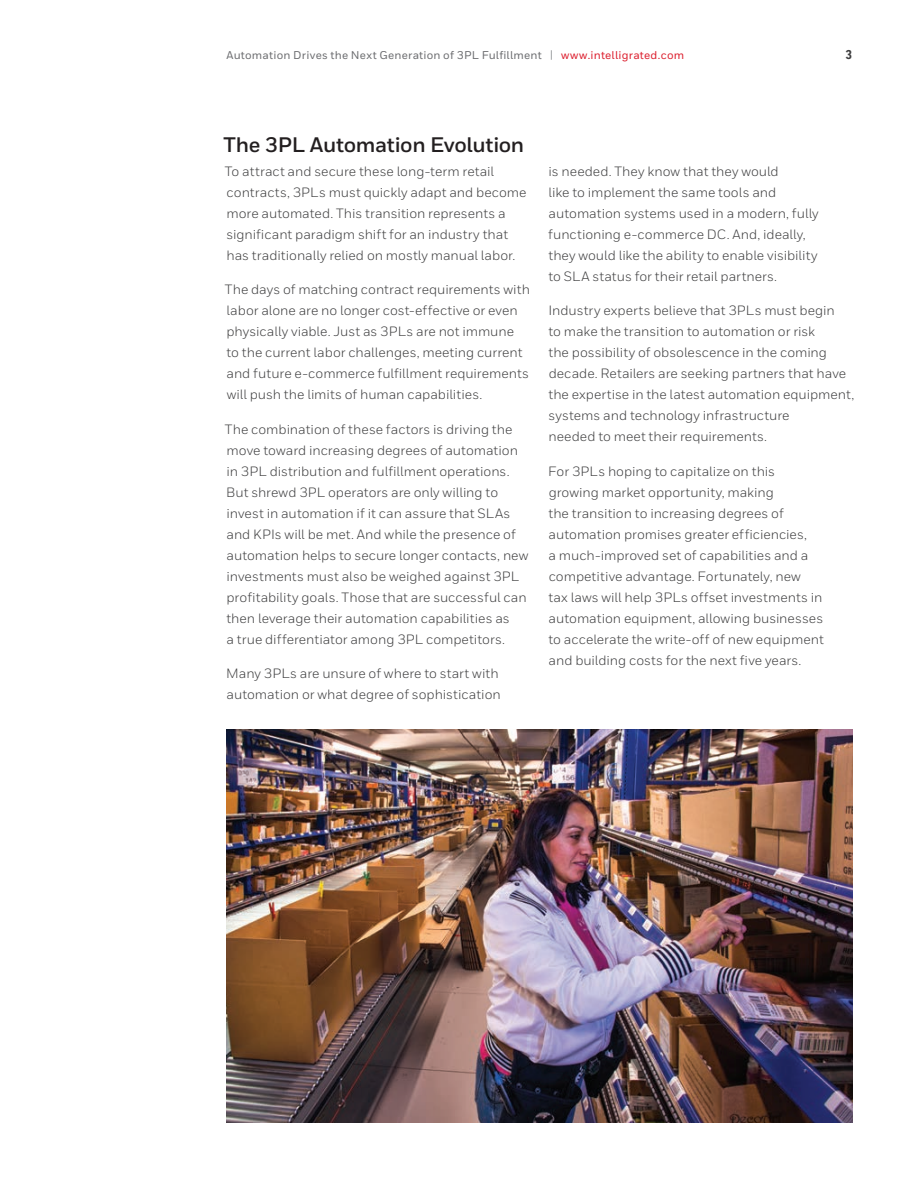
<style>
.page{position:relative;width:918px;height:1188px;background:#fff}
.page>*{position:absolute;margin:0;border:0;box-sizing:border-box;transform-origin:0 0}
.heading_2__14_16{font:700 21px "Honeywell Sans";letter-spacing:-.015em;color:#231f20}
.Body__9_14_pt{font:13.5px/21px "Honeywell Sans";color:#3e3e3f}
.MASTER__Header_Foote{font:800 12.75px "Honeywell Cond";color:#3e3e3f}
.MASTER__Header_Foote-2{font:500 11.25px "Honeywell Sans";letter-spacing:.02em;color:#6c6d70}
.s1{font-size:11.4px;color:#939598}
.s2{color:#dc1f2e}
</style>
<div class="page">
<img style="left:226px;top:729px;width:627px;height:394px">
<p class="MASTER__Header_Foote-2" style="left:226px;top:48px;width:459px">Automation Drives the Next Generation of 3PL Fulfillment <span class="s1">|</span> <span class="s2">www.intelligrated.com</span></p>
<p class="MASTER__Header_Foote" style="left:846px;top:46px;width:8px">3</p>
<p class="heading_2__14_16" style="left:223px;top:132px;width:302px">The 3PL Automation Evolution</p>
<p class="Body__9_14_pt" style="left:225px;top:160px;width:303px">To attract and secure these long-term retail contracts, 3PLs must quickly adapt and become more automated. This transition represents a significant paradigm shift for an industry that has traditionally relied on mostly manual labor.</p>
<p class="Body__9_14_pt" style="left:225px;top:279px;width:307px">The days of matching contract requirements with labor alone are no longer cost-effective or even physically viable. Just as 3PLs are not immune<br>to the current labor challenges, meeting current and future e-commerce fulfillment requirements will push the limits of human capabilities.</p>
<p class="Body__9_14_pt" style="left:225px;top:418px;width:305px">The combination of these factors is driving the move toward increasing degrees of automation in 3PL distribution and fulfillment operations.<br>But shrewd 3PL operators are only willing to invest in automation if it can assure that SLAs and KPIs will be met. And while the presence of automation helps to secure longer contacts, new investments must also be weighed against 3PL profitability goals. Those that are successful can then leverage their automation capabilities as<br>a true differentiator among 3PL competitors.</p>
<p class="Body__9_14_pt" style="left:226px;top:663px;width:276px">Many 3PLs are unsure of where to start with automation or what degree of sophistication</p>
<p class="Body__9_14_pt" style="left:548px;top:160px;width:272px">is needed. They know that they would<br>like to implement the same tools and automation systems used in a modern, fully functioning e-commerce DC. And, ideally, they would like the ability to enable visibility to SLA status for their retail partners.</p>
<p class="Body__9_14_pt" style="left:548px;top:300px;width:307px">Industry experts believe that 3PLs must begin<br>to make the transition to automation or risk<br>the possibility of obsolescence in the coming decade. Retailers are seeking partners that have the expertise in the latest automation equipment, systems and technology infrastructure<br>needed to meet their requirements.</p>
<p class="Body__9_14_pt" style="left:548px;top:460px;width:277px">For 3PLs hoping to capitalize on this growing market opportunity, making<br>the transition to increasing degrees of automation promises greater efficiencies,<br>a much-improved set of capabilities and a competitive advantage. Fortunately, new<br>tax laws will help 3PLs offset investments in automation equipment, allowing businesses to accelerate the write-off of new equipment and building costs for the next five years.</p>
</div>
